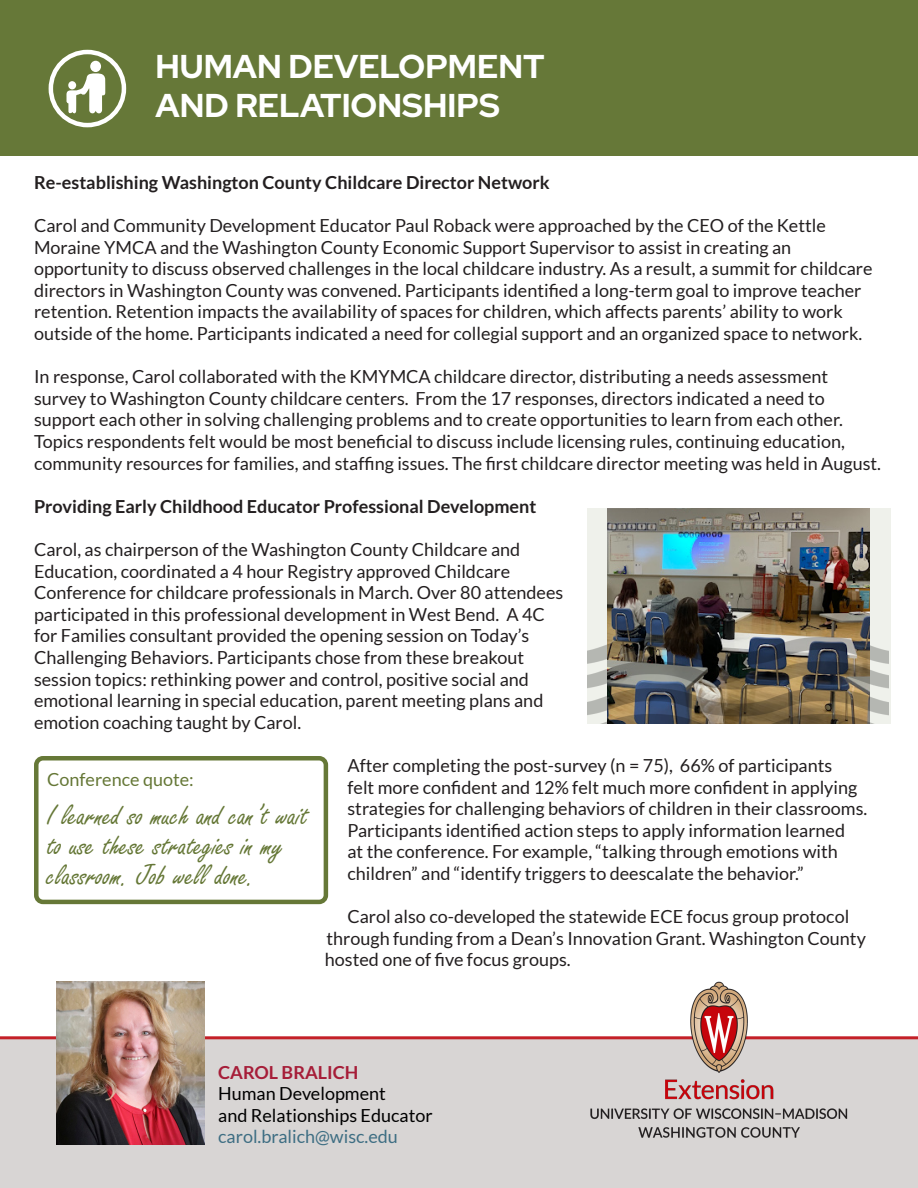
<style>
.page{position:relative;width:918px;height:1188px;background:#fff}
.page>*{position:absolute;margin:0;border:0;box-sizing:border-box;transform-origin:0 0}
.t1{font:700 33px "Red Hat Display";color:#fff}
.t2{font:31.5px/30px "Freestyle Script";color:#657736}
.t3{font:18px/21.6px "Lato";color:#231f20}
.t4{font:700 18px "Lato";color:#231f20}
.t5{font:18px/21.6px "Lato";color:#000}
.t6{font:18px "Lato";color:#3e6e83}
.t7{font:18px "Lato";color:#657736}
.t8{font:700 18px "Lato";color:#a61d38}
</style>
<div class="page">
<div style="left:588px;top:508px;width:303px;height:216px;background:#eff1eb"></div>
<div style="left:0;top:0;width:918px;height:156px;background:#667838"></div>
<div style="left:49px;top:50px;width:77px;height:77px;border:4px solid #fff;border-radius:50%"></div>
<svg style="left:66px;top:73px;width:39px;height:41px"></svg>
<div style="left:90px;top:61px;width:11px;height:11px;background:#fff;border-radius:50%"></div>
<div style="left:68px;top:81px;width:8px;height:8px;background:#fff;border-radius:50%"></div>
<div style="left:0;top:1036px;width:918px;height:152px;background:#d8d5d4"></div>
<img style="left:56px;top:982px;width:148px;height:162px">
<img style="left:548px;top:982px;width:351px;height:156px">
<img style="left:608px;top:508px;width:262px;height:118px">
<div style="left:34px;top:756px;width:294px;height:148px;border:4px solid #667837;border-radius:7px"></div>
<img style="left:588px;top:626px;width:301px;height:98px">
<p class="t1" style="left:156px;top:45px;width:391px">HUMAN DEVELOPMENT</p>
<p class="t1" style="left:156px;top:84px;width:346px">AND RELATIONSHIPS</p>
<p class="t4" style="left:34px;top:172px;width:517px">Re-establishing Washington County Childcare Director Network</p>
<p class="t3" style="left:34px;top:215px;width:840px">Carol and Community Development Educator Paul Roback were approached by the CEO of the Kettle Moraine YMCA and the Washington County Economic Support Supervisor to assist in creating an opportunity to discuss observed challenges in the local childcare industry. As a result, a summit for childcare directors in Washington County was convened. Participants identified a long-term goal to improve teacher retention. Retention impacts the availability of spaces for children, which affects parents’ ability to work outside of the home. Participants indicated a need for collegial support and an organized space to network.</p>
<p class="t3" style="left:34px;top:366px;width:849px">In response, Carol collaborated with the KMYMCA childcare director, distributing a needs assessment survey to Washington County childcare centers. From the 17 responses, directors indicated a need to support each other in solving challenging problems and to create opportunities to learn from each other.<br>Topics respondents felt would be most beneficial to discuss include licensing rules, continuing education, community resources for families, and staffing issues. The first childcare director meeting was held in August.</p>
<p class="t4" style="left:34px;top:496px;width:504px">Providing Early Childhood Educator Professional Development</p>
<p class="t3" style="left:34px;top:539px;width:531px">Carol, as chairperson of the Washington County Childcare and Education, coordinated a 4 hour Registry approved Childcare Conference for childcare professionals in March. Over 80 attendees participated in this professional development in West Bend. A 4C for Families consultant provided the opening session on Today’s Challenging Behaviors. Participants chose from these breakout session topics: rethinking power and control, positive social and emotional learning in special education, parent meeting plans and emotion coaching taught by Carol.</p>
<p class="t3" style="left:348px;top:755px;width:521px">After completing the post-survey (n = 75), 66% of participants<br>felt more confident and 12% felt much more confident in applying strategies for challenging behaviors of children in their classrooms.<br>Participants identified action steps to apply information learned<br>at the conference. For example, “talking through emotions with children” and “identify triggers to deescalate the behavior.”</p>
<p class="t3" style="left:325px;top:906px;width:543px;text-indent:23px">Carol also co-developed the statewide ECE focus group protocol through funding from a Dean’s Innovation Grant. Washington County hosted one of five focus groups.</p>
<p class="t7" style="left:47px;top:769px;width:148px">Conference quote:</p>
<p class="t2" style="left:47px;top:801px;width:263px">I learned so much and can’t wait to use these strategies in my classroom. Job well done.</p>
<p class="t8" style="left:218px;top:1062px;width:142px">CAROL BRALICH</p>
<p class="t5" style="left:218px;top:1083px;width:216px">Human Development<br>and Relationships Educator</p>
<p class="t6" style="left:218px;top:1127px;width:181px">carol.bralich@wisc.edu</p>
</div>
